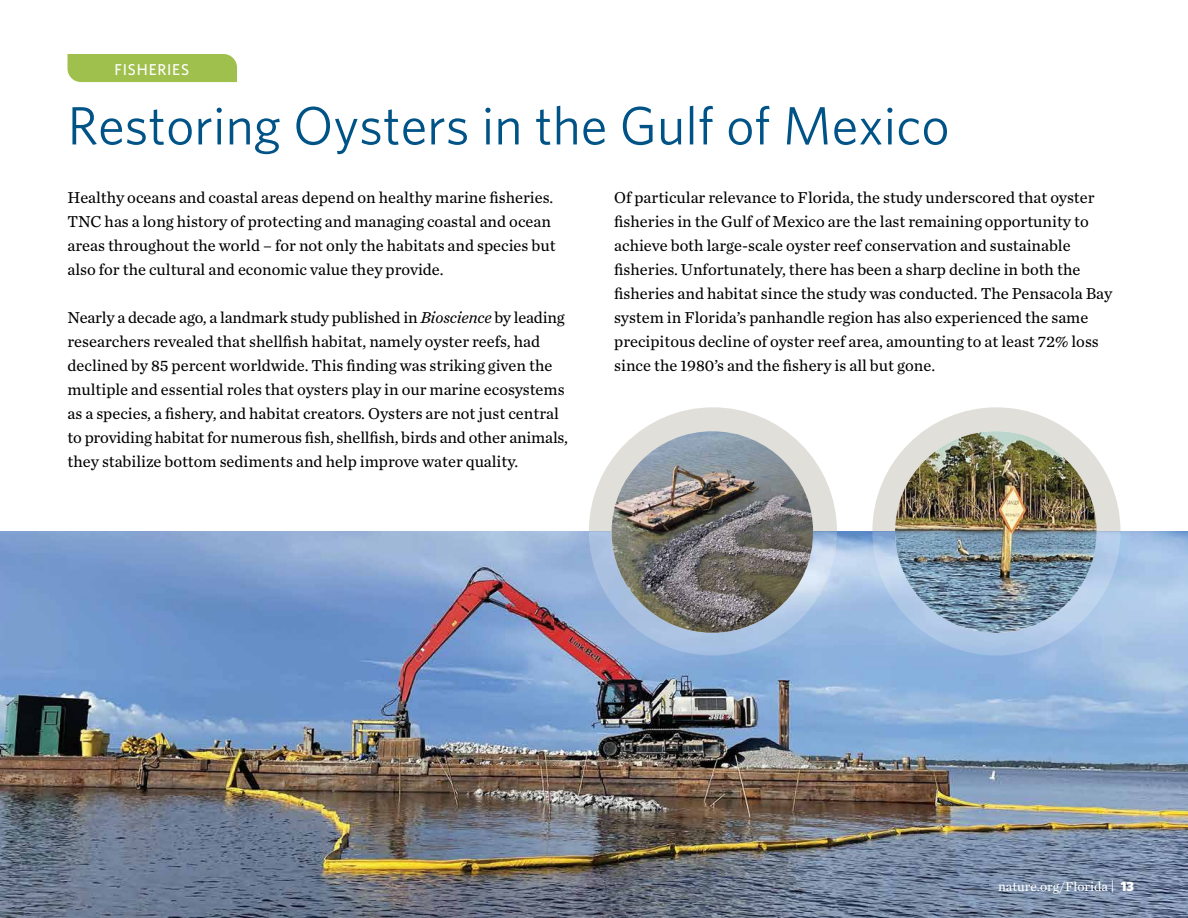
<style>
.page{position:relative;width:1188px;height:918px;background:#fff}
.page>*{position:absolute;margin:0;border:0;box-sizing:border-box;transform-origin:0 0}
.t1{font:54px "Whitney";color:#005387}
.t2{font:16.5px/24px "Chronicle Text G2";color:#000}
.t3{font:500 15.75px "Whitney";letter-spacing:.05em;color:#fff}
.t4{font:13.5px "Chronicle Text G2";color:#fff}
.s1{font-style:italic}
.s2{font-family:"Whitney"}
.s3{font-family:"Whitney";font-weight:900}
</style>
<div class="page">
<img style="left:0;top:532px;width:1188px;height:386px">
<div style="left:68px;top:54px;width:169px;height:28px;background:#a0c04d"></div>
<svg style="left:872px;top:407px;width:248px;height:248px"></svg>
<img style="left:895px;top:431px;width:202px;height:202px;border-radius:101px">
<svg style="left:589px;top:407px;width:248px;height:248px"></svg>
<img style="left:612px;top:431px;width:201px;height:202px;border-radius:101px">
<p class="t3" style="left:115px;top:59px;width:76px">FISHERIES</p>
<h1 class="t1" style="left:68px;top:90px;width:884px">Restoring Oysters in the Gulf of Mexico</h1>
<p class="t2" style="left:68px;top:185px;width:490px">Healthy oceans and coastal areas depend on healthy marine fisheries.<br>TNC has a long history of protecting and managing coastal and ocean areas throughout the world – for not only the habitats and species but also for the cultural and economic value they provide.</p>
<p class="t2" style="left:68px;top:305px;width:502px">Nearly a decade ago, a landmark study published in <span class="s1">Bioscience</span> by leading researchers revealed that shellfish habitat, namely oyster reefs, had declined by 85 percent worldwide. This finding was striking given the multiple and essential roles that oysters play in our marine ecosystems as a species, a fishery, and habitat creators. Oysters are not just central to providing habitat for numerous fish, shellfish, birds and other animals, they stabilize bottom sediments and help improve water quality.</p>
<p class="t2" style="left:614px;top:185px;width:500px">Of particular relevance to Florida, the study underscored that oyster fisheries in the Gulf of Mexico are the last remaining opportunity to achieve both large-scale oyster reef conservation and sustainable fisheries. Unfortunately, there has been a sharp decline in both the fisheries and habitat since the study was conducted. The Pensacola Bay system in Florida’s panhandle region has also experienced the same precipitous decline of oyster reef area, amounting to at least 72% loss since the 1980’s and the fishery is all but gone.</p>
<p class="t4" style="left:998px;top:876px;width:137px">nature.org/Florida <span class="s2">|</span> <span class="s3">13</span></p>
</div>
